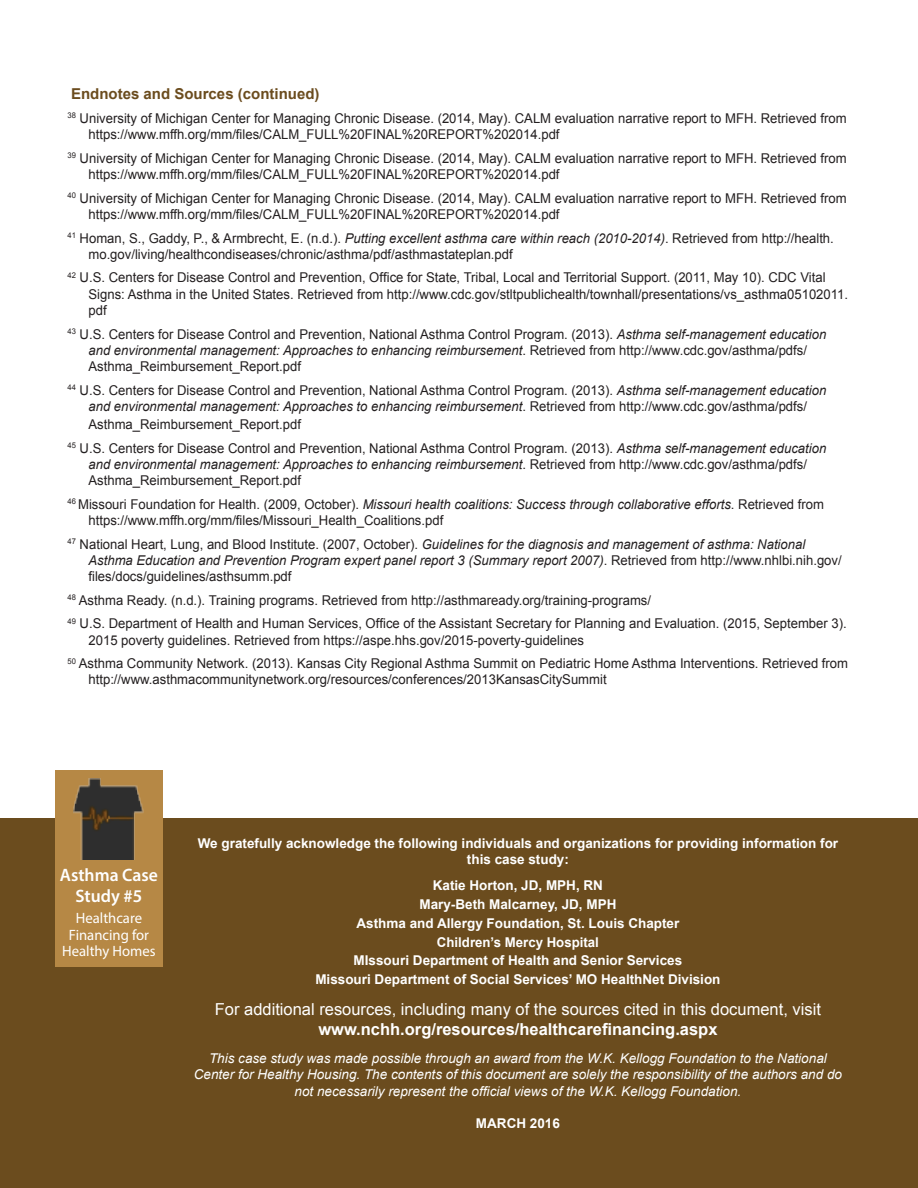
<style>
.page{position:relative;width:918px;height:1188px;background:#fff}
.page>*{position:absolute;margin:0;border:0;box-sizing:border-box;transform-origin:0 0}
.t1{font:600 18px/21px "Myriad Pro";color:#fff;text-align:center}
.t2{font:16.5px "Arial";color:#fff}
.t3{font:700 16.5px "Arial";color:#fff}
.t4{font:15px/16.5px "Myriad Pro";color:#fff;text-align:center}
.t5{font:700 15px "Arial";color:#6b4c1e}
.t6{font:13.5px/16.2px "Arial";color:#231f20}
.t7{font:700 13.5px/18.8px "Arial";color:#fff;text-align:center}
.t8{font:italic 13.5px/16.2px "Arial";color:#231f20}
.t9{font:italic 13.5px/16.2px "Arial";color:#fff;text-align:center}
.s1{font-style:italic}
.s2{font-style:normal}
</style>
<div class="page">
<div style="left:0;top:818px;width:918px;height:370px;background:#6b4c1e"></div>
<div style="left:55px;top:771px;width:108px;height:196px;background:#b68845"></div>
<img style="left:74px;top:779px;width:70px;height:80px">
<p class="t5" style="left:71px;top:84px;width:250px">Endnotes and Sources (continued)</p>
<p class="t6" style="left:88px;top:110px;width:760px;text-indent:-21px"><sup>38</sup> University of Michigan Center for Managing Chronic Disease. (2014, May). CALM evaluation narrative report to MFH. Retrieved from https://www.mffh.org/mm/files/CALM_FULL%20FINAL%20REPORT%202014.pdf</p>
<p class="t6" style="left:88px;top:150px;width:760px;text-indent:-21px"><sup>39</sup> University of Michigan Center for Managing Chronic Disease. (2014, May). CALM evaluation narrative report to MFH. Retrieved from https://www.mffh.org/mm/files/CALM_FULL%20FINAL%20REPORT%202014.pdf</p>
<p class="t6" style="left:88px;top:190px;width:760px;text-indent:-21px"><sup>40</sup> University of Michigan Center for Managing Chronic Disease. (2014, May). CALM evaluation narrative report to MFH. Retrieved from https://www.mffh.org/mm/files/CALM_FULL%20FINAL%20REPORT%202014.pdf</p>
<p class="t6" style="left:88px;top:230px;width:747px;text-indent:-21px"><sup>41</sup> Homan, S., Gaddy, P., &amp; Armbrecht, E. (n.d.). <span class="s1">Putting excellent asthma care within reach (2010-2014)</span>. Retrieved from http://health. mo.gov/living/healthcondiseases/chronic/asthma/pdf/asthmastateplan.pdf</p>
<p class="t6" style="left:88px;top:270px;width:761px;text-indent:-21px"><sup>42</sup> U.S. Centers for Disease Control and Prevention, Office for State, Tribal, Local and Territorial Support. (2011, May 10). CDC Vital<br>Signs: Asthma in the United States. Retrieved from http://www.cdc.gov/stltpublichealth/townhall/presentations/vs_asthma05102011. pdf</p>
<p class="t6" style="left:88px;top:326px;width:739px;text-indent:-21px"><sup>43</sup> U.S. Centers for Disease Control and Prevention, National Asthma Control Program. (2013). <span class="s1">Asthma self-management education and environmental management: Approaches to enhancing reimbursement</span>. Retrieved from http://www.cdc.gov/asthma/pdfs/<br>Asthma_Reimbursement_Report.pdf</p>
<p class="t6" style="left:68px;top:382px;width:760px;text-align:center"><sup>44</sup> U.S. Centers for Disease Control and Prevention, National Asthma Control Program. (2013). <span class="s1">Asthma self-management education and environmental management: Approaches to enhancing reimbursement</span>. Retrieved from http://www.cdc.gov/asthma/pdfs/</p>
<p class="t6" style="left:68px;top:412px;width:760px;line-height:23.7px;text-indent:21px">Asthma_Reimbursement_Report.pdf<br><sup>45</sup> U.S. Centers for Disease Control and Prevention, National Asthma Control Program. (2013). <span class="s1">Asthma self-management education</span></p>
<p class="t6" style="left:88px;top:456px;width:720px"><span class="s1">and environmental management: Approaches to enhancing reimbursement</span>. Retrieved from http://www.cdc.gov/asthma/pdfs/<br>Asthma_Reimbursement_Report.pdf</p>
<p class="t6" style="left:88px;top:496px;width:737px;text-indent:-21px"><sup>46</sup> Missouri Foundation for Health. (2009, October). <span class="s1">Missouri health coalitions: Success through collaborative efforts</span>. Retrieved from https://www.mffh.org/mm/files/Missouri_Health_Coalitions.pdf</p>
<p class="t8" style="left:88px;top:536px;width:755px;text-indent:-21px"><sup>47</sup> <span class="s2">National Heart, Lung, and Blood Institute. (2007, October).</span> Guidelines for the diagnosis and management of asthma: National<br>Asthma Education and Prevention Program expert panel report 3 (Summary report 2007)<span class="s2">. Retrieved from http://www.nhlbi.nih.gov/ files/docs/guidelines/asthsumm.pdf</span></p>
<p class="t6" style="left:68px;top:588px;width:781px;line-height:23.7px"><sup>48</sup> Asthma Ready. (n.d.). Training programs. Retrieved from http://asthmaready.org/training-programs/<br><sup>49</sup> U.S. Department of Health and Human Services, Office of the Assistant Secretary for Planning and Evaluation. (2015, September 3).</p>
<p class="t6" style="left:68px;top:628px;width:782px;line-height:23.7px;text-indent:21px">2015 poverty guidelines. Retrieved from https://aspe.hhs.gov/2015-poverty-guidelines<br><sup>50</sup> Asthma Community Network. (2013). Kansas City Regional Asthma Summit on Pediatric Home Asthma Interventions. Retrieved from</p>
<p class="t6" style="left:88px;top:672px;width:520px">http://www.asthmacommunitynetwork.org/resources/conferences/2013KansasCitySummit</p>
<h1 class="t1" style="left:60px;top:864px;width:99px">Asthma Case<br>Study #5</h1>
<p class="t4" style="left:62px;top:910px;width:95px">Healthcare<br>Financing for<br>Healthy Homes</p>
<p class="t7" style="left:198px;top:836px;width:642px;line-height:16.2px">We gratefully acknowledge the following individuals and organizations for providing information for this case study:</p>
<p class="t7" style="left:315px;top:877px;width:407px">Katie Horton, JD, MPH, RN<br>Mary-Beth Malcarney, JD, MPH<br>Asthma and Allergy Foundation, St. Louis Chapter<br>Children’s Mercy Hospital<br>MIssouri Department of Health and Senior Services<br>Missouri Department of Social Services’ MO HealthNet Division</p>
<p class="t2" style="left:215px;top:998px;width:608px">For additional resources, including many of the sources cited in this document, visit</p>
<p class="t3" style="left:318px;top:1018px;width:401px">www.nchh.org/resources/healthcarefinancing.aspx</p>
<p class="t9" style="left:194px;top:1050px;width:650px">This case study was made possible through an award from the W.K. Kellogg Foundation to the National<br>Center for Healthy Housing. The contents of this document are solely the responsibility of the authors and do not necessarily represent the official views of the W.K. Kellogg Foundation.</p>
<p class="t7" style="left:476px;top:1114px;width:86px">MARCH 2016</p>
</div>
